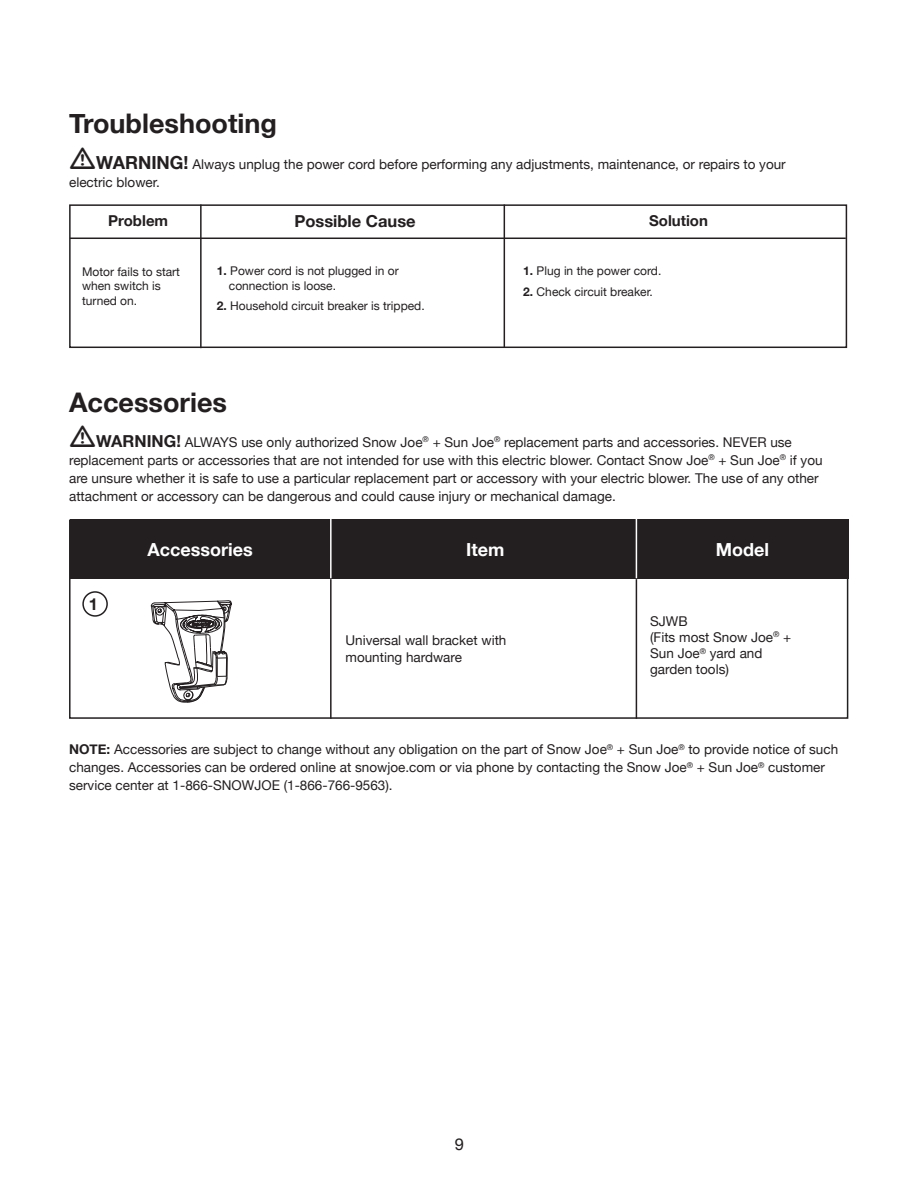
<style>
.page{position:relative;width:918px;height:1188px;background:#fff}
.page>*{position:absolute;margin:0;border:0;box-sizing:border-box;transform-origin:0 0}
.t1{font:700 27px "Helvetica Neue";color:#231f20}
.t2{font:700 18px "Helvetica Neue";color:#fff}
.t3{font:700 16.5px "Helvetica Neue";color:#231f20}
.t4{font:16.5px "Helvetica Neue";color:#231f20}
.t5{font:700 15px "Helvetica Neue";color:#231f20}
.t6{font:13.5px/18px "Helvetica Neue";color:#231f20}
.t7{font:12px/14.4px "Helvetica Neue";color:#231f20}
.s1{font-weight:700;font-size:18px}
.s2{font-weight:700}
.s3{font-weight:700;font-size:16.5px}
</style>
<div class="page">
<hr style="left:70px;top:238px;width:776px;height:1px;background:#231f20">
<hr style="left:504px;top:205px;width:1px;height:143px;background:#231f20">
<hr style="left:200px;top:205px;width:2px;height:143px;background:#231f20">
<div style="left:69px;top:204px;width:778px;height:144px;border:2px solid #231f20"></div>
<div style="left:70px;top:519px;width:778px;height:59px;background:#231f20"></div>
<div style="left:69px;top:520px;width:779px;height:199px;border:2px solid #231f20"></div>
<hr style="left:330px;top:579px;width:2px;height:140px;background:#231f20">
<hr style="left:636px;top:579px;width:1px;height:140px;background:#231f20">
<hr style="left:330px;top:518px;width:2px;height:60px;background:#fff">
<hr style="left:636px;top:518px;width:1px;height:60px;background:#fff">
<div style="left:82px;top:591px;width:26px;height:26px;border:2px solid #231f20;border-radius:50%"></div>
<svg style="left:151px;top:600px;width:81px;height:103px"></svg>
<h1 class="t1" style="left:69px;top:102px;width:209px">Troubleshooting</h1>
<p class="t6" style="left:69px;top:156px;width:718px;text-indent:27px"><span class="s1">WARNING!</span> Always unplug the power cord before performing any adjustments, maintenance, or repairs to your electric blower.</p>
<p class="t5" style="left:108px;top:209px;width:61px">Problem</p>
<p class="t3" style="left:294px;top:209px;width:123px">Possible Cause</p>
<p class="t5" style="left:649px;top:209px;width:60px">Solution</p>
<p class="t7" style="left:82px;top:265px;width:100px">Motor fails to start when switch is turned on.</p>
<p class="t7" style="left:229px;top:265px;width:171px;text-indent:-12px"><span class="s2">1.</span> Power cord is not plugged in or connection is loose.</p>
<p class="t7" style="left:217px;top:300px;width:209px"><span class="s2">2.</span> Household circuit breaker is tripped.</p>
<p class="t7" style="left:523px;top:265px;width:140px"><span class="s2">1.</span> Plug in the power cord.</p>
<p class="t7" style="left:523px;top:285px;width:131px"><span class="s2">2.</span> Check circuit breaker.</p>
<h1 class="t1" style="left:69px;top:382px;width:159px">Accessories</h1>
<p class="t6" style="left:69px;top:434px;width:755px;text-indent:27px"><span class="s3">WARNING!</span> ALWAYS use only authorized Snow Joe<sup>®</sup> + Sun Joe<sup>®</sup> replacement parts and accessories. NEVER use replacement parts or accessories that are not intended for use with this electric blower. Contact Snow Joe<sup>®</sup> + Sun Joe<sup>®</sup> if you are unsure whether it is safe to use a particular replacement part or accessory with your electric blower. The use of any other attachment or accessory can be dangerous and could cause injury or mechanical damage.</p>
<p class="t3" style="left:89px;top:591px;width:11px">1</p>
<h2 class="t2" style="left:148px;top:535px;width:107px">Accessories</h2>
<h2 class="t2" style="left:466px;top:535px;width:40px">Item</h2>
<h2 class="t2" style="left:716px;top:535px;width:55px">Model</h2>
<p class="t6" style="left:346px;top:633px;width:162px;line-height:16.2px">Universal wall bracket with mounting hardware</p>
<p class="t6" style="left:650px;top:614px;width:143px;line-height:16.2px">SJWB<br>(Fits most Snow Joe<sup>®</sup> +<br>Sun Joe<sup>®</sup> yard and garden tools)</p>
<p class="t6" style="left:69px;top:741px;width:771px"><span class="s2">NOTE:</span> Accessories are subject to change without any obligation on the part of Snow Joe<sup>®</sup> + Sun Joe<sup>®</sup> to provide notice of such changes. Accessories can be ordered online at snowjoe.com or via phone by contacting the Snow Joe<sup>®</sup> + Sun Joe<sup>®</sup> customer service center at 1-866-SNOWJOE (1-866-766-9563).</p>
<p class="t4" style="left:455px;top:1132px;width:11px">9</p>
</div>
